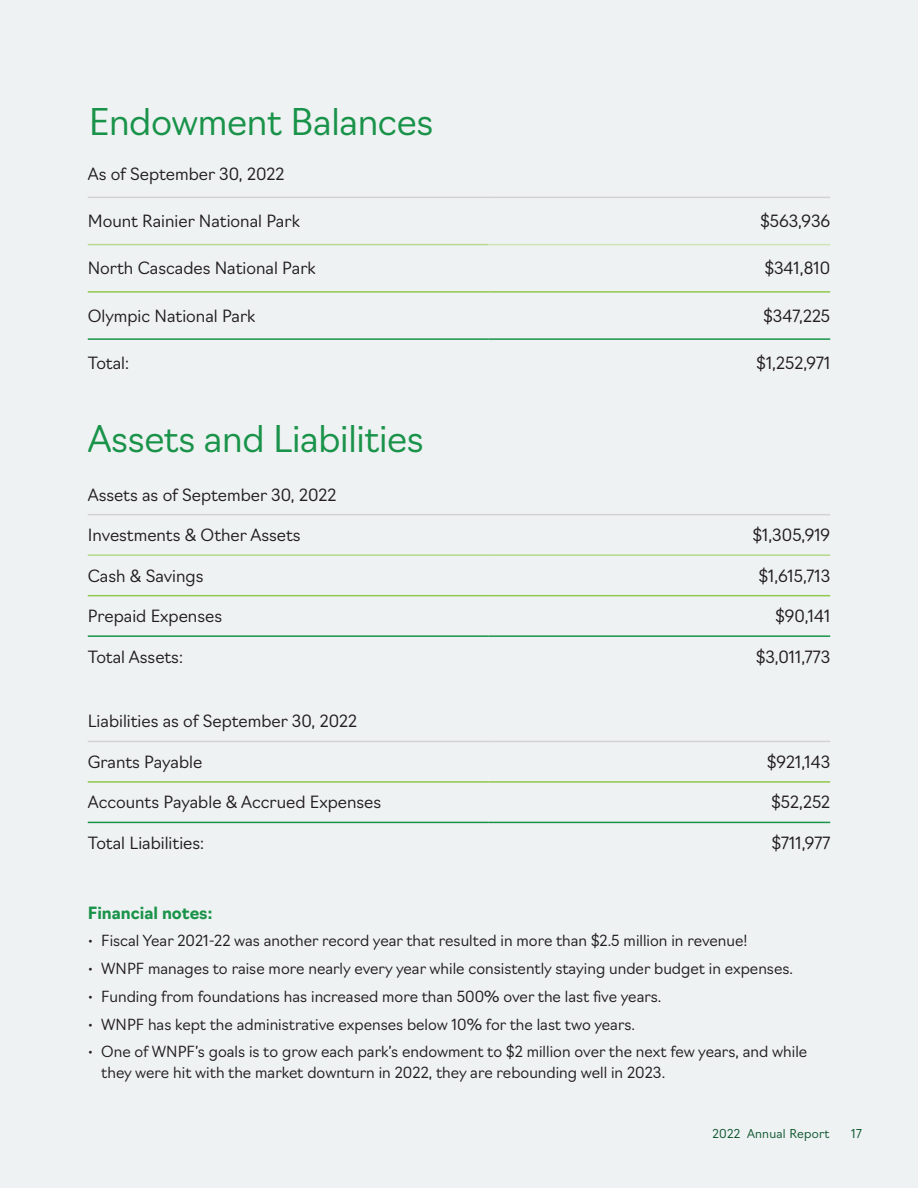
<style>
.page{position:relative;width:918px;height:1188px;background:#eff2f3}
.page>*{position:absolute;margin:0;border:0;box-sizing:border-box;transform-origin:0 0}
.Header_4{font:300 36px "Navigo";letter-spacing:-.01em;color:#1a934a}
.t1{font:300 16.5px "Navigo";color:#231f20}
.Header_6{font:700 16.5px "Navigo";color:#1a934a}
.t2{font:300 15px/21px "Navigo";color:#231f20}
.t3{font:300 12px "Navigo";letter-spacing:.02em;color:#0c562e}
</style>
<div class="page">
<hr style="left:88px;top:244px;width:400px;height:1px;background:#bbda91">
<hr style="left:488px;top:244px;width:342px;height:1px;background:#d0e5b4">
<hr style="left:88px;top:291px;width:400px;height:2px;background:#90c84c">
<hr style="left:488px;top:291px;width:342px;height:2px;background:#90c84c">
<hr style="left:88px;top:338px;width:400px;height:2px;background:#1a934a">
<hr style="left:488px;top:338px;width:342px;height:2px;background:#1a934a">
<hr style="left:88px;top:197px;width:400px;height:1px;background:#d1d2d4">
<hr style="left:488px;top:197px;width:342px;height:1px;background:#d1d2d4">
<hr style="left:88px;top:595px;width:400px;height:1px;background:#90c84c">
<hr style="left:488px;top:595px;width:342px;height:1px;background:#90c84c">
<hr style="left:88px;top:635px;width:400px;height:2px;background:#1a934a">
<hr style="left:488px;top:635px;width:342px;height:2px;background:#1a934a">
<hr style="left:88px;top:514px;width:400px;height:1px;background:#d1d2d4">
<hr style="left:488px;top:514px;width:342px;height:1px;background:#d1d2d4">
<hr style="left:88px;top:554px;width:400px;height:2px;background:#b5d889">
<hr style="left:488px;top:554px;width:342px;height:2px;background:#b5d889">
<hr style="left:88px;top:822px;width:400px;height:1px;background:#1a934a">
<hr style="left:488px;top:822px;width:342px;height:1px;background:#1a934a">
<hr style="left:88px;top:781px;width:400px;height:2px;background:#90c84c">
<hr style="left:488px;top:781px;width:342px;height:2px;background:#90c84c">
<hr style="left:88px;top:741px;width:400px;height:1px;background:#d1d2d4">
<hr style="left:488px;top:741px;width:342px;height:1px;background:#d1d2d4">
<p class="Header_4" style="left:89px;top:93px;width:346px">Endowment Balances</p>
<p class="t1" style="left:88px;top:161px;width:198px">As of September 30, 2022</p>
<p class="t1" style="left:88px;top:208px;width:214px">Mount Rainier National Park</p>
<p class="t1" style="left:760px;top:208px;width:71px">$563,936</p>
<p class="t1" style="left:88px;top:255px;width:229px">North Cascades National Park</p>
<p class="t1" style="left:765px;top:255px;width:67px">$341,810</p>
<p class="t1" style="left:88px;top:303px;width:169px">Olympic National Park</p>
<p class="t1" style="left:764px;top:303px;width:68px">$347,225</p>
<p class="t1" style="left:88px;top:350px;width:43px">Total:</p>
<p class="t1" style="left:757px;top:350px;width:75px">$1,252,971</p>
<p class="Header_4" style="left:88px;top:410px;width:338px">Assets and Liabilities</p>
<p class="t1" style="left:88px;top:482px;width:250px">Assets as of September 30, 2022</p>
<p class="t1" style="left:88px;top:522px;width:214px">Investments &amp; Other Assets</p>
<p class="t1" style="left:753px;top:522px;width:79px">$1,305,919</p>
<p class="t1" style="left:88px;top:563px;width:117px">Cash &amp; Savings</p>
<p class="t1" style="left:759px;top:563px;width:73px">$1,615,713</p>
<p class="t1" style="left:88px;top:603px;width:136px">Prepaid Expenses</p>
<p class="t1" style="left:776px;top:603px;width:56px">$90,141</p>
<p class="t1" style="left:88px;top:644px;width:97px">Total Assets:</p>
<p class="t1" style="left:756px;top:644px;width:76px">$3,011,773</p>
<p class="t1" style="left:88px;top:708px;width:271px">Liabilities as of September 30, 2022</p>
<p class="t1" style="left:88px;top:749px;width:116px">Grants Payable</p>
<p class="t1" style="left:767px;top:749px;width:65px">$921,143</p>
<p class="t1" style="left:88px;top:789px;width:295px">Accounts Payable &amp; Accrued Expenses</p>
<p class="t1" style="left:772px;top:789px;width:60px">$52,252</p>
<p class="t1" style="left:88px;top:830px;width:118px">Total Liabilities:</p>
<p class="t1" style="left:772px;top:830px;width:60px">$711,977</p>
<p class="Header_6" style="left:88px;top:900px;width:126px">Financial notes:</p>
<p class="t2" style="left:88px;top:929px;width:661px">• Fiscal Year 2021-22 was another record year that resulted in more than $2.5 million in revenue!</p>
<p class="t2" style="left:88px;top:957px;width:707px">• WNPF manages to raise more nearly every year while consistently staying under budget in expenses.</p>
<p class="t2" style="left:88px;top:985px;width:575px">• Funding from foundations has increased more than 500% over the last five years.</p>
<p class="t2" style="left:88px;top:1012px;width:549px">• WNPF has kept the administrative expenses below 10% for the last two years.</p>
<p class="t2" style="left:101px;top:1040px;width:707px;text-indent:-14px">• One of WNPF’s goals is to grow each park’s endowment to $2 million over the next few years, and while they were hit with the market downturn in 2022, they are rebounding well in 2023.</p>
<p class="t3" style="left:712px;top:1124px;width:118px">2022 Annual Report</p>
<p class="t3" style="left:851px;top:1124px;width:12px">17</p>
</div>
